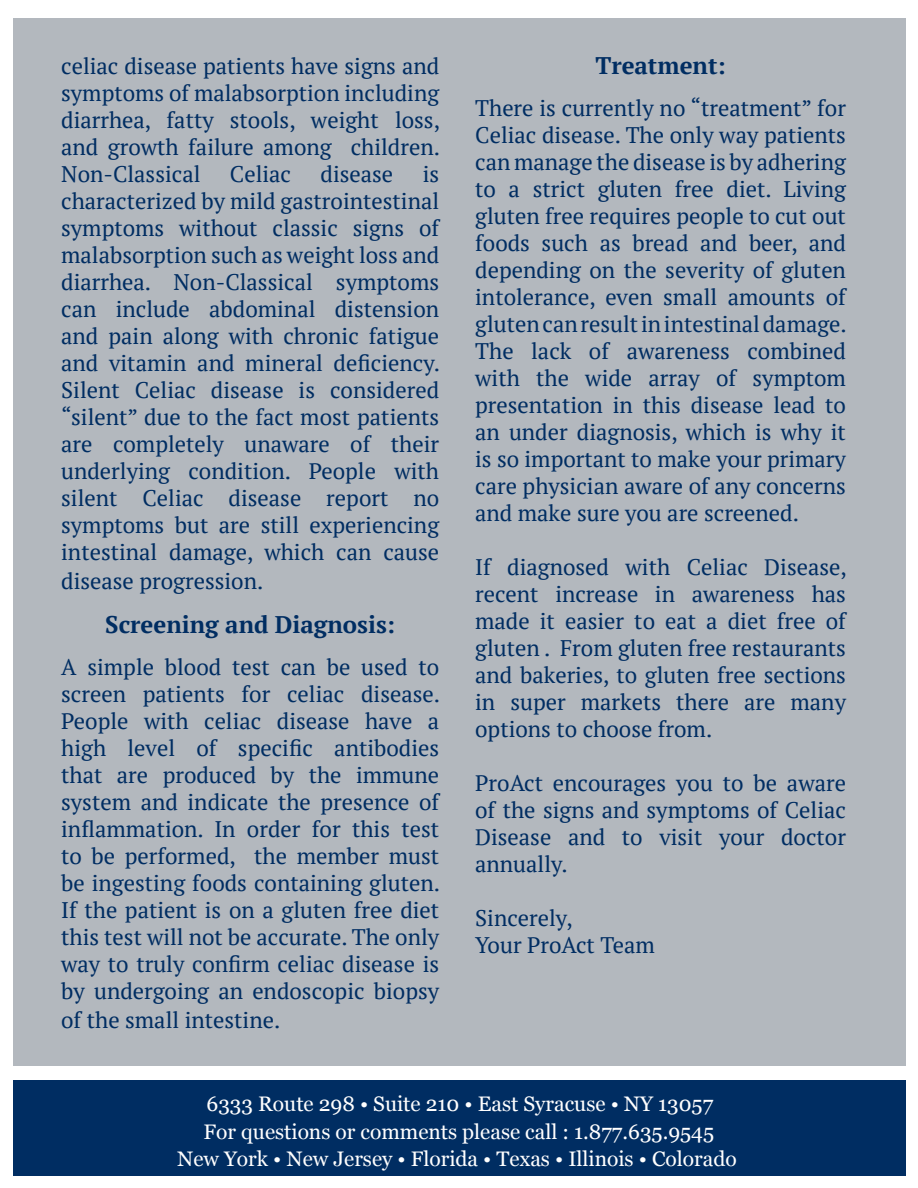
<style>
.page{position:relative;width:918px;height:1188px;background:#fff}
.page>*{position:absolute;margin:0;border:0;box-sizing:border-box;transform-origin:0 0}
.t1{font:700 24px "PT Serif";color:#002d62}
.t2{font:22.5px/27px "PT Serif";color:#002d62;text-align:justify}
.t3{font:21px "Georgia";color:#fff}
</style>
<div class="page">
<div style="left:13px;top:1080px;width:892px;height:95px;background:#002d62"></div>
<div style="left:13px;top:18px;width:892px;height:1048px;background:#b3b8be"></div>
<p class="t2" style="left:61px;top:53px;width:380px">celiac disease patients have signs and symptoms of malabsorption including diarrhea, fatty stools, weight loss, and growth failure among children.<br>Non-Classical</p>
<p class="t2" style="left:230px;top:161px;width:63px">Celiac</p>
<p class="t2" style="left:321px;top:161px;width:74px">disease</p>
<p class="t2" style="left:61px;top:161px;width:380px;text-indent:361px">is characterized by mild gastrointestinal symptoms without classic signs of malabsorption such as weight loss and diarrhea. Non-Classical symptoms can include abdominal distension and pain along with chronic fatigue and vitamin and mineral deficiency.<br>Silent Celiac disease is considered “silent” due to the fact most patients are completely unaware of their underlying condition. People with silent Celiac disease report no symptoms but are still experiencing intestinal damage, which can cause disease progression.</p>
<p class="t1" style="left:105px;top:609px;width:291px">Screening and Diagnosis:</p>
<p class="t2" style="left:61px;top:653px;width:380px">A simple blood test can be used to screen patients for celiac disease.<br>People with celiac disease have a high level of specific antibodies that are produced by the immune system and indicate the presence of inflammation. In order for this test to be performed, the member must be ingesting foods containing gluten.<br>If the patient is on a gluten free diet this test will not be accurate. The only way to truly confirm celiac disease is by undergoing an endoscopic biopsy of the small intestine.</p>
<p class="t1" style="left:595px;top:50px;width:132px">Treatment:</p>
<p class="t2" style="left:475px;top:94px;width:373px">There is currently no “treatment” for Celiac disease. The only way patients can manage the disease is by adhering to a strict gluten free diet. Living gluten free requires people to cut out foods such as bread and beer, and depending on the severity of gluten intolerance, even small amounts of gluten can result in intestinal damage.<br>The lack of awareness combined with the wide array of symptom presentation in this disease lead to an under diagnosis, which is why it is so important to make your primary care physician aware of any concerns and make sure you are screened.</p>
<p class="t2" style="left:475px;top:553px;width:373px">If diagnosed with Celiac Disease, recent increase in awareness has made it easier to eat a diet free of gluten . From gluten free restaurants and bakeries, to gluten free sections in super markets there are many options to choose from.</p>
<p class="t2" style="left:475px;top:769px;width:372px">ProAct encourages you to be aware of the signs and symptoms of Celiac Disease and to visit your doctor annually.</p>
<p class="t2" style="left:475px;top:904px;width:99px">Sincerely,</p>
<p class="t2" style="left:475px;top:931px;width:181px">Your ProAct Team</p>
<p class="t3" style="left:206px;top:1088px;width:508px">6333 Route 298 • Suite 210 • East Syracuse • NY 13057</p>
<p class="t3" style="left:204px;top:1116px;width:512px">For questions or comments please call : 1.877.635.9545</p>
<p class="t3" style="left:177px;top:1143px;width:561px">New York • New Jersey • Florida • Texas • Illinois • Colorado</p>
</div>
